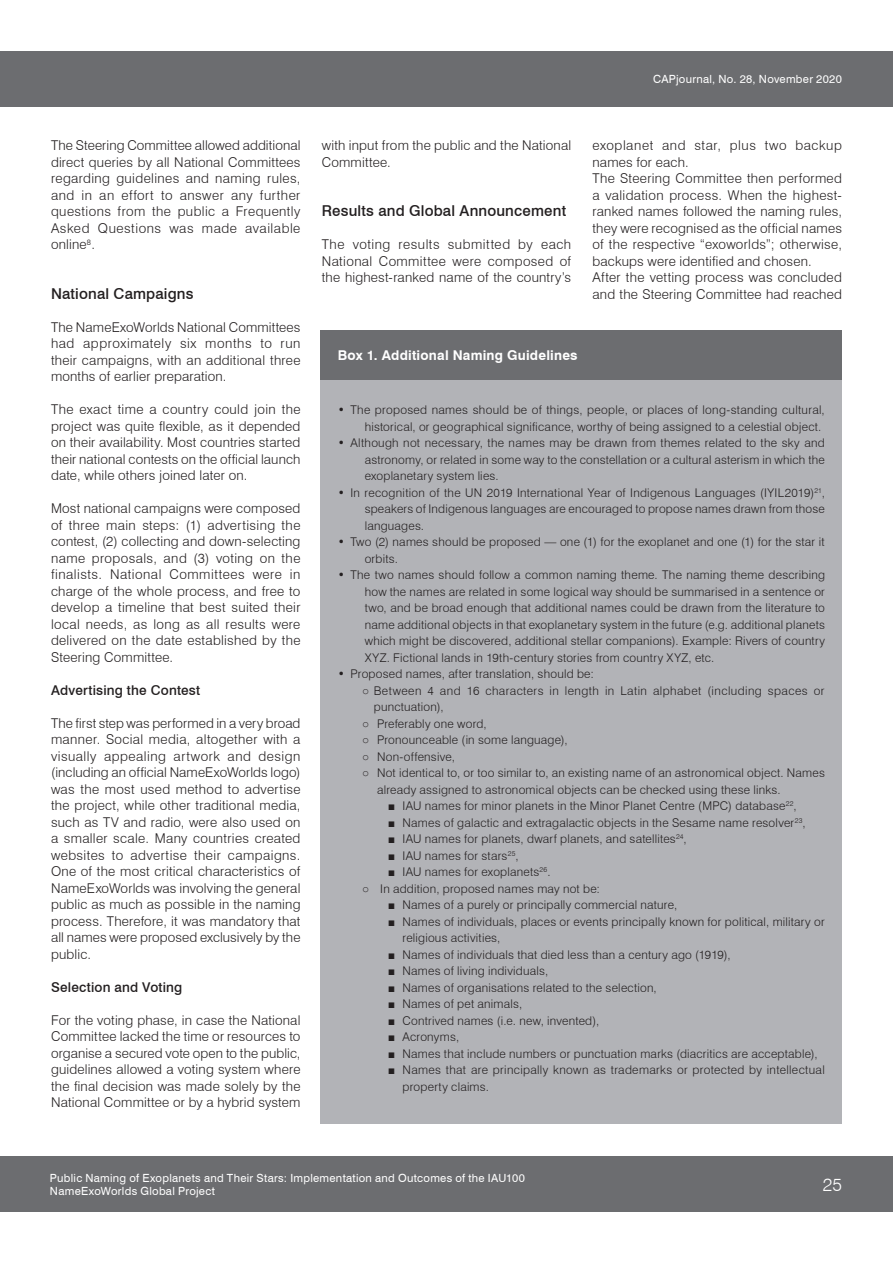
<style>
.page{position:relative;width:893px;height:1263px;background:#fff}
.page>*{position:absolute;margin:0;border:0;box-sizing:border-box;transform-origin:0 0}
.t1{font:300 18px "Swiss 721 BT";color:#fff}
.t2{font:500 15px "Swiss 721 BT";letter-spacing:.01em;color:#231f20}
.t3{font:300 13.5px/16.5px "Swiss 721 BT";letter-spacing:.015em;color:#231f20;text-align:justify}
.t4{font:500 13.5px "Swiss 721 BT";letter-spacing:.015em;color:#231f20}
.t5{font:700 13.5px "Swiss 721 BT";letter-spacing:.015em;color:#fff}
.t6{font:300 12px/16.5px "Swiss 721 BT";letter-spacing:.02em;color:#231f20}
.t7{font:11.25px/13.5px "Swiss 721 BT";letter-spacing:.025em;color:#fff}
.s1{font-family:"Arial Narrow";font-weight:400}
</style>
<div class="page">
<div style="left:0;top:51px;width:893px;height:55px;background:#6c6d70"></div>
<div style="left:0;top:1157px;width:893px;height:55px;background:#6c6d70"></div>
<div style="left:321px;top:373px;width:521px;height:750px;background:#b2b3b7"></div>
<div style="left:321px;top:330px;width:521px;height:50px;background:#6c6d70"></div>
<p class="t7" style="left:653px;top:72px;width:190px">CAPjournal, No. 28, November 2020</p>
<p class="t3" style="left:51px;top:137px;width:251px">The Steering Committee allowed additional direct queries by all National Committees regarding guidelines and naming rules, and in an effort to answer any further questions from the public a Frequently Asked Questions was made available online<sup>8</sup>.</p>
<p class="t2" style="left:51px;top:284px;width:144px">National Campaigns</p>
<p class="t3" style="left:51px;top:318px;width:251px">The NameExoWorlds National Committees had approximately six months to run their campaigns, with an additional three months of earlier preparation.</p>
<p class="t3" style="left:51px;top:401px;width:251px">The exact time a country could join the project was quite flexible, as it depended on their availability. Most countries started their national contests on the official launch date, while others joined later on.</p>
<p class="t3" style="left:51px;top:500px;width:251px">Most national campaigns were composed of three main steps: (1) advertising the contest, (2) collecting and down-selecting name proposals, and (3) voting on the finalists. National Committees were in charge of the whole process, and free to develop a timeline that best suited their local needs, as long as all results were delivered on the date established by the Steering Committee.</p>
<p class="t4" style="left:51px;top:681px;width:151px">Advertising the Contest</p>
<p class="t3" style="left:51px;top:714px;width:251px">The first step was performed in a very broad manner. Social media, altogether with a visually appealing artwork and design (including an official NameExoWorlds logo) was the most used method to advertise the project, while other traditional media, such as TV and radio, were also used on a smaller scale. Many countries created websites to advertise their campaigns.<br>One of the most critical characteristics of NameExoWorlds was involving the general public as much as possible in the naming process. Therefore, it was mandatory that all names were proposed exclusively by the public.</p>
<p class="t4" style="left:51px;top:978px;width:133px">Selection and Voting</p>
<p class="t3" style="left:51px;top:1011px;width:251px">For the voting phase, in case the National Committee lacked the time or resources to organise a secured vote open to the public, guidelines allowed a voting system where the final decision was made solely by the National Committee or by a hybrid system</p>
<p class="t3" style="left:322px;top:137px;width:251px">with input from the public and the National<br>Committee.</p>
<p class="t2" style="left:322px;top:202px;width:246px">Results and Global Announcement</p>
<p class="t3" style="left:322px;top:236px;width:251px">The voting results submitted by each National Committee were composed of the highest-ranked name of the country’s</p>
<p class="t3" style="left:592px;top:137px;width:251px;text-align:left">exoplanet and star, plus two backup names for each.<br>The Steering Committee then performed a validation process. When the highest&shy;ranked names followed the naming rules, they were recognised as the official names of the respective “exoworlds”; otherwise, backups were identified and chosen.<br>After the vetting process was concluded and the Steering Committee had reached</p>
<p class="t5" style="left:338px;top:347px;width:241px">Box 1. Additional Naming Guidelines</p>
<p class="t6" style="left:338px;top:401px;width:489px;text-align:right">• The proposed names should be of things, people, or places of long-standing cultural, historical, or geographical significance, worthy of being assigned to a celestial object.</p>
<p class="t6" style="left:365px;top:434px;width:462px;text-align:justify;text-indent:-27px">• Although not necessary, the names may be drawn from themes related to the sky and astronomy, or related in some way to the constellation or a cultural asterism in which the exoplanetary system lies.</p>
<p class="t6" style="left:365px;top:484px;width:462px;text-align:justify;text-indent:-27px">• In recognition of the UN 2019 International Year of Indigenous Languages (IYIL2019)<sup>21</sup>, speakers of Indigenous languages are encouraged to propose names drawn from those languages.</p>
<p class="t6" style="left:365px;top:533px;width:462px;text-indent:-27px">• Two (2) names should be proposed — one (1) for the exoplanet and one (1) for the star it orbits.</p>
<p class="t6" style="left:365px;top:566px;width:462px;text-align:justify;text-indent:-27px">• The two names should follow a common naming theme. The naming theme describing how the names are related in some logical way should be summarised in a sentence or two, and be broad enough that additional names could be drawn from the literature to name additional objects in that exoplanetary system in the future (e.g. additional planets which might be discovered, additional stellar companions). Example: Rivers of country XYZ. Fictional lands in 19th-century stories from country XYZ, etc.</p>
<p class="t6" style="left:338px;top:665px;width:258px">• Proposed names, after translation, should be:</p>
<p class="t6" style="left:374px;top:682px;width:452px;text-indent:-11px"><span class="s1">○</span> Between 4 and 16 characters in length in Latin alphabet (including spaces or punctuation),</p>
<p class="t6" style="left:363px;top:715px;width:125px"><span class="s1">○</span> Preferably one word,</p>
<p class="t6" style="left:363px;top:731px;width:206px"><span class="s1">○</span> Pronounceable (in some language),</p>
<p class="t6" style="left:363px;top:748px;width:93px"><span class="s1">○</span> Non-offensive,</p>
<p class="t6" style="left:377px;top:764px;width:449px;text-indent:-14px"><span class="s1">○</span> Not identical to, or too similar to, an existing name of an astronomical object. Names already assigned to astronomical objects can be checked using these links.</p>
<p class="t6" style="left:389px;top:797px;width:410px"><span class="s1">■</span> IAU names for minor planets in the Minor Planet Centre (MPC) database<sup>22</sup>,</p>
<p class="t6" style="left:389px;top:814px;width:419px"><span class="s1">■</span> Names of galactic and extragalactic objects in the Sesame name resolver<sup>23</sup>,</p>
<p class="t6" style="left:389px;top:830px;width:300px"><span class="s1">■</span> IAU names for planets, dwarf planets, and satellites<sup>24</sup>,</p>
<p class="t6" style="left:389px;top:847px;width:131px"><span class="s1">■</span> IAU names for stars<sup>25</sup>,</p>
<p class="t6" style="left:389px;top:863px;width:163px"><span class="s1">■</span> IAU names for exoplanets<sup>26</sup>.</p>
<p class="t6" style="left:363px;top:880px;width:238px"><span class="s1">○</span> In addition, proposed names may not be:</p>
<p class="t6" style="left:389px;top:896px;width:290px"><span class="s1">■</span> Names of a purely or principally commercial nature,</p>
<p class="t6" style="left:403px;top:913px;width:424px;text-indent:-14px"><span class="s1">■</span> Names of individuals, places or events principally known for political, military or religious activities,</p>
<p class="t6" style="left:389px;top:946px;width:343px"><span class="s1">■</span> Names of individuals that died less than a century ago (1919),</p>
<p class="t6" style="left:389px;top:962px;width:161px"><span class="s1">■</span> Names of living individuals,</p>
<p class="t6" style="left:389px;top:979px;width:270px"><span class="s1">■</span> Names of organisations related to the selection,</p>
<p class="t6" style="left:389px;top:995px;width:135px"><span class="s1">■</span> Names of pet animals,</p>
<p class="t6" style="left:389px;top:1012px;width:212px"><span class="s1">■</span> Contrived names (i.e. new, invented),</p>
<p class="t6" style="left:389px;top:1028px;width:72px"><span class="s1">■</span> Acronyms,</p>
<p class="t6" style="left:389px;top:1045px;width:430px"><span class="s1">■</span> Names that include numbers or punctuation marks (diacritics are acceptable),</p>
<p class="t6" style="left:403px;top:1061px;width:424px;text-indent:-14px"><span class="s1">■</span> Names that are principally known as trademarks or protected by intellectual property claims.</p>
<p class="t7" style="left:50px;top:1171px;width:477px">Public Naming of Exoplanets and Their Stars: Implementation and Outcomes of the IAU100<br>NameExoWorlds Global Project</p>
<h1 class="t1" style="left:823px;top:1174px;width:21px">25</h1>
</div>
